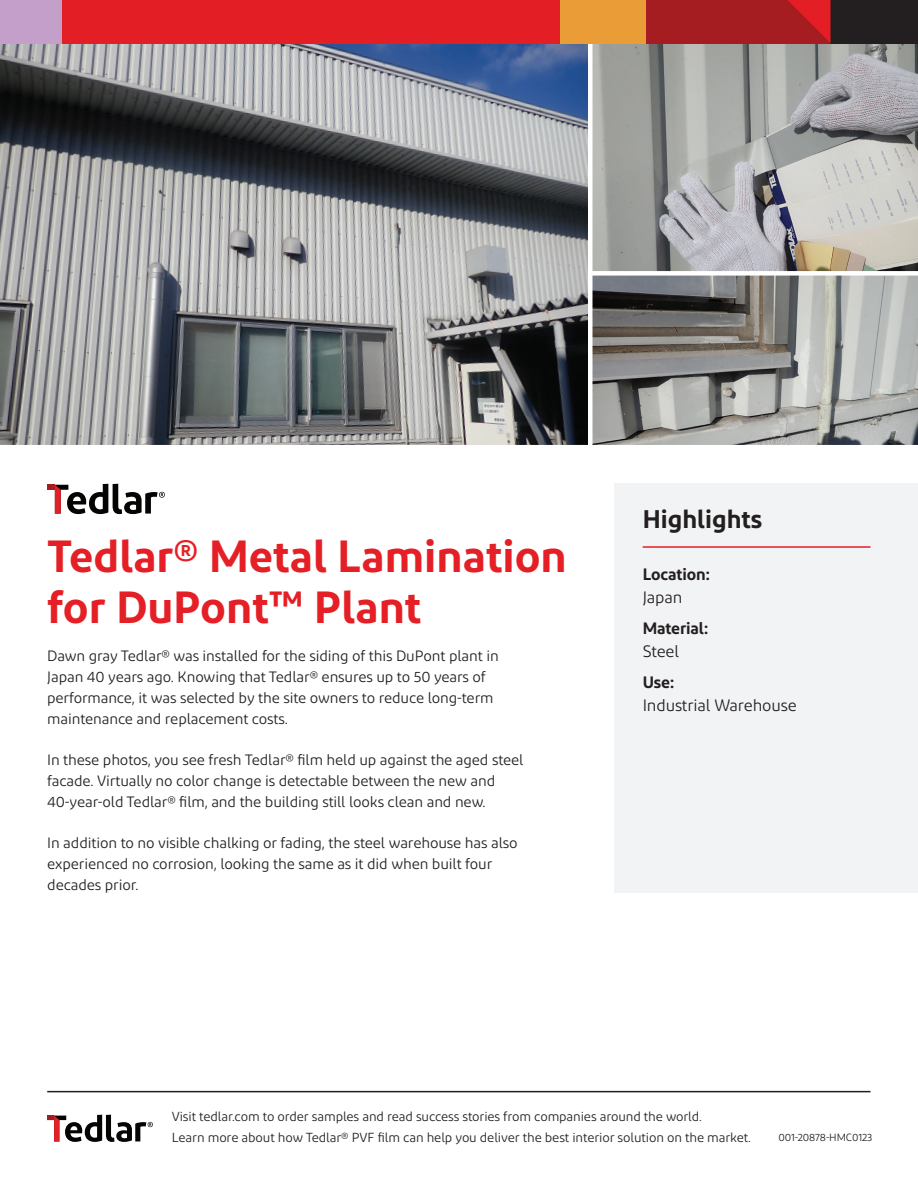
<style>
.page{position:relative;width:918px;height:1188px;background:#fff}
.page>*{position:absolute;margin:0;border:0;box-sizing:border-box;transform-origin:0 0}
.t1{font:600 45px/51px "Diodrum";color:#e41f25}
.t2{font:600 25.5px "Diodrum";color:#231f20}
.t3{font:16.5px "Diodrum";letter-spacing:-.01em;color:#231f20}
.t4{font:600 16.5px "Diodrum";letter-spacing:-.01em;color:#231f20}
.t5{font:15px/21px "Diodrum";letter-spacing:-.01em;color:#231f20}
.t6{font:13.2px/21px "Diodrum";letter-spacing:-.01em;color:#231f20}
.t7{font:10.5px "Diodrum";letter-spacing:-.01em;color:#231f20}
</style>
<div class="page">
<div style="left:614px;top:484px;width:304px;height:409px;background:#f2f3f4"></div>
<svg style="left:592px;top:276px;width:326px;height:169px;background:#949592"></svg>
<svg style="left:592px;top:43px;width:326px;height:233px;background:#ababa9"></svg>
<svg style="left:0;top:43px;width:592px;height:402px;background:#83868a"></svg>
<div style="left:0;top:0;width:602px;height:43px;background:#e41e25"></div>
<div style="left:0;top:0;width:61px;height:43px;background:#c49fc9"></div>
<div style="left:561px;top:0;width:86px;height:43px;background:#ea9c37"></div>
<div style="left:647px;top:0;width:271px;height:43px;background:#a51d21"></div>
<div style="left:831px;top:0;width:87px;height:43px;background:#231f20"></div>
<svg style="left:788px;top:0;width:43px;height:43px"></svg>
<hr style="left:643px;top:546px;width:228px;height:2px;background:#e41e25">
<svg style="left:47px;top:484px;width:118px;height:30px"></svg>
<hr style="left:47px;top:1091px;width:824px;height:1px;background:#231f20">
<svg style="left:47px;top:1115px;width:106px;height:27px"></svg>
<h1 class="t1" style="left:47px;top:529px;width:521px">Tedlar® Metal Lamination for DuPont™ Plant</h1>
<p class="t5" style="left:47px;top:645px;width:453px">Dawn gray Tedlar® was installed for the siding of this DuPont plant in Japan 40 years ago. Knowing that Tedlar® ensures up to 50 years of performance, it was selected by the site owners to reduce long-term maintenance and replacement costs.</p>
<p class="t5" style="left:47px;top:749px;width:478px">In these photos, you see fresh Tedlar® film held up against the aged steel facade. Virtually no color change is detectable between the new and<br>40-year-old Tedlar® film, and the building still looks clean and new.</p>
<p class="t5" style="left:47px;top:832px;width:472px">In addition to no visible chalking or fading, the steel warehouse has also experienced no corrosion, looking the same as it did when built four decades prior.</p>
<h2 class="t2" style="left:643px;top:503px;width:121px">Highlights</h2>
<p class="t4" style="left:643px;top:564px;width:69px">Location:</p>
<p class="t3" style="left:643px;top:587px;width:41px">Japan</p>
<p class="t4" style="left:643px;top:618px;width:67px">Material:</p>
<p class="t3" style="left:643px;top:641px;width:38px">Steel</p>
<p class="t4" style="left:643px;top:672px;width:33px">Use:</p>
<p class="t3" style="left:643px;top:695px;width:156px">Industrial Warehouse</p>
<p class="t6" style="left:172px;top:1105px;width:581px">Visit tedlar.com to order samples and read success stories from companies around the world.<br>Learn more about how Tedlar® PVF film can help you deliver the best interior solution on the market.</p>
<p class="t7" style="left:779px;top:1131px;width:95px">001-20878-HMC0123</p>
</div>
